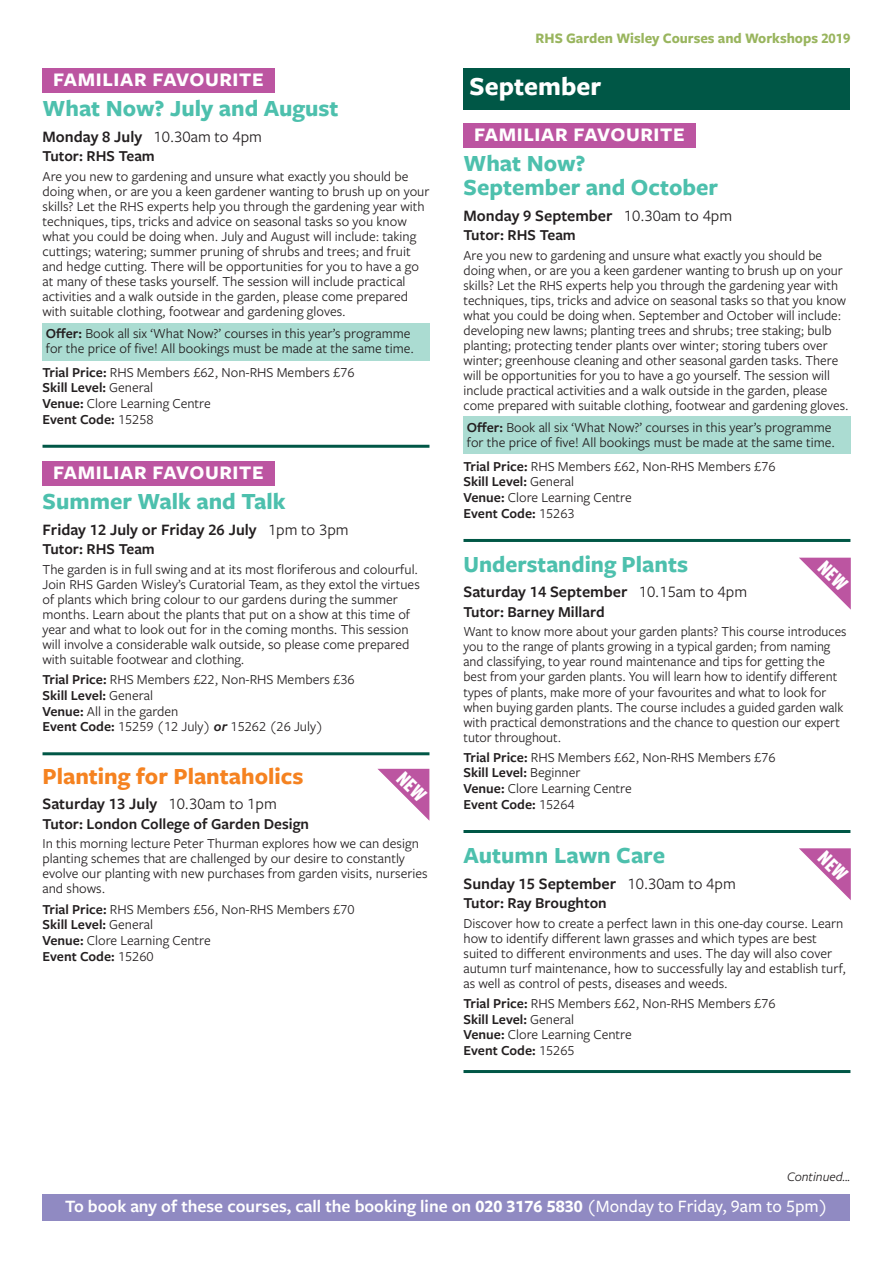
<style>
.page{position:relative;width:893px;height:1263px;background:#fff}
.page>*{position:absolute;margin:0;border:0;box-sizing:border-box;transform-origin:0 0}
.t1{font:700 27px "Freight Sans Pro";color:#fff}
.t2{font:700 24px/24px "Freight Sans Pro";color:#4dc0ad}
.t3{font:700 24px "Freight Sans Pro";color:#f58220}
.t4{font:700 19.95px "Freight Sans Pro";letter-spacing:.03em;color:#fff}
.t5{font:600 18px "Freight Sans Pro";color:#fff}
.t6{font:600 16.5px "Freight Sans Pro";color:#231f20}
.t7{font:16.5px "Freight Sans Pro";color:#231f20}
.t8{font:600 15.75px "Freight Sans Pro";color:#231f20}
.t9{font:700 15px "Freight Sans Pro";color:#99b55e}
.t10{font:14.25px/15px "Freight Sans Pro";color:#231f20}
.t11{font:italic 13.5px "Freight Sans Pro";color:#231f20}
.s1{font-weight:600}
.s2{font-weight:400}
.s3{font-weight:600;font-style:italic}
.s4{font-weight:700}
.s5{font-weight:500}
</style>
<div class="page">
<div style="left:43px;top:323px;width:387px;height:37px;background:#abdcd2"></div>
<div style="left:463px;top:416px;width:387px;height:38px;background:#abdcd2"></div>
<div style="left:43px;top:68px;width:232px;height:24px;background:#bc55a1"></div>
<hr style="left:43px;top:445px;width:386px;height:3px;background:#005746">
<div style="left:43px;top:461px;width:232px;height:24px;background:#bc55a1"></div>
<hr style="left:43px;top:752px;width:386px;height:3px;background:#005746">
<div style="left:463px;top:68px;width:387px;height:42px;background:#005746"></div>
<div style="left:463px;top:123px;width:233px;height:24px;background:#bc55a1"></div>
<hr style="left:463px;top:539px;width:387px;height:3px;background:#005746">
<hr style="left:463px;top:830px;width:387px;height:3px;background:#005746">
<hr style="left:463px;top:1070px;width:387px;height:3px;background:#005746">
<div style="left:43px;top:1194px;width:807px;height:26px;background:#908ac2"></div>
<svg style="left:799px;top:558px;width:52px;height:52px"></svg>
<svg style="left:799px;top:848px;width:52px;height:52px"></svg>
<svg style="left:378px;top:769px;width:51px;height:51px"></svg>
<h3 class="t4" style="left:53px;top:66px;width:212px">FAMILIAR FAVOURITE</h3>
<h2 class="t2" style="left:43px;top:95px;width:298px">What Now? July and August</h2>
<p class="t7" style="left:43px;top:125px;width:221px"><span class="s1">Monday 8 July</span> 10.30am to 4pm</p>
<p class="t8" style="left:43px;top:145px;width:114px">Tutor: RHS Team</p>
<p class="t10" style="left:43px;top:168px;width:388px">Are you new to gardening and unsure what exactly you should be doing when, or are you a keen gardener wanting to brush up on your skills? Let the RHS experts help you through the gardening year with techniques, tips, tricks and advice on seasonal tasks so you know what you could be doing when. July and August will include: taking cuttings; watering; summer pruning of shrubs and trees; and fruit and hedge cutting. There will be opportunities for you to have a go at many of these tasks yourself. The session will include practical activities and a walk outside in the garden, please come prepared with suitable clothing, footwear and gardening gloves.</p>
<p class="t10" style="left:46px;top:326px;width:370px"><span class="s1">Offer:</span> Book all six ‘What Now?’ courses in this year’s programme for the price of five! All bookings must be made at the same time.</p>
<p class="t10" style="left:43px;top:363px;width:314px;line-height:15.8px"><span class="s1">Trial Price:</span> RHS Members £62, Non-RHS Members £76<br><span class="s1">Skill Level:</span> General<br><span class="s1">Venue:</span> Clore Learning Centre<br><span class="s1">Event Code:</span> 15258</p>
<h3 class="t4" style="left:53px;top:459px;width:212px">FAMILIAR FAVOURITE</h3>
<h2 class="t2" style="left:43px;top:488px;width:245px">Summer Walk and Talk</h2>
<p class="t6" style="left:43px;top:518px;width:308px">Friday 12 July or Friday 26 July <span class="s2">1pm to 3pm</span></p>
<p class="t8" style="left:43px;top:538px;width:114px">Tutor: RHS Team</p>
<p class="t10" style="left:43px;top:561px;width:379px">The garden is in full swing and at its most floriferous and colourful.<br>Join RHS Garden Wisley’s Curatorial Team, as they extol the virtues of plants which bring colour to our gardens during the summer months. Learn about the plants that put on a show at this time of year and what to look out for in the coming months. This session will involve a considerable walk outside, so please come prepared with suitable footwear and clothing.</p>
<p class="t10" style="left:43px;top:671px;width:314px;line-height:15.8px"><span class="s1">Trial Price:</span> RHS Members £22, Non-RHS Members £36<br><span class="s1">Skill Level:</span> General<br><span class="s1">Venue:</span> All in the garden<br><span class="s1">Event Code:</span> 15259 (12 July) <span class="s3">or</span> 15262 (26 July)</p>
<h2 class="t3" style="left:43px;top:759px;width:262px">Planting for Plantaholics</h2>
<p class="t6" style="left:43px;top:793px;width:236px">Saturday 13 July <span class="s2">10.30am to 1pm</span></p>
<p class="t8" style="left:43px;top:813px;width:268px">Tutor: London College of Garden Design</p>
<p class="t10" style="left:43px;top:835px;width:387px">In this morning lecture Peter Thurman explores how we can design planting schemes that are challenged by our desire to constantly evolve our planting with new purchases from garden visits, nurseries and shows.</p>
<p class="t10" style="left:43px;top:900px;width:314px;line-height:15.8px"><span class="s1">Trial Price:</span> RHS Members £56, Non-RHS Members £70<br><span class="s1">Skill Level:</span> General<br><span class="s1">Venue:</span> Clore Learning Centre<br><span class="s1">Event Code:</span> 15260</p>
<p class="t9" style="left:535px;top:28px;width:316px">RHS Garden Wisley Courses and Workshops 2019</p>
<h1 class="t1" style="left:470px;top:68px;width:133px">September</h1>
<h3 class="t4" style="left:474px;top:121px;width:212px">FAMILIAR FAVOURITE</h3>
<h2 class="t2" style="left:463px;top:151px;width:256px">What Now?<br>September and October</h2>
<p class="t6" style="left:463px;top:204px;width:270px">Monday 9 September <span class="s2">10.30am to 4pm</span></p>
<p class="t8" style="left:463px;top:225px;width:114px">Tutor: RHS Team</p>
<p class="t10" style="left:463px;top:247px;width:387px">Are you new to gardening and unsure what exactly you should be doing when, or are you a keen gardener wanting to brush up on your skills? Let the RHS experts help you through the gardening year with techniques, tips, tricks and advice on seasonal tasks so that you know what you could be doing when. September and October will include: developing new lawns; planting trees and shrubs; tree staking; bulb planting; protecting tender plants over winter; storing tubers over winter; greenhouse cleaning and other seasonal garden tasks. There will be opportunities for you to have a go yourself. The session will include practical activities and a walk outside in the garden, please come prepared with suitable clothing, footwear and gardening gloves.</p>
<p class="t10" style="left:467px;top:420px;width:370px"><span class="s1">Offer:</span> Book all six ‘What Now?’ courses in this year’s programme for the price of five! All bookings must be made at the same time.</p>
<p class="t10" style="left:463px;top:458px;width:314px;line-height:15.8px"><span class="s1">Trial Price:</span> RHS Members £62, Non-RHS Members £76<br><span class="s1">Skill Level:</span> General<br><span class="s1">Venue:</span> Clore Learning Centre<br><span class="s1">Event Code:</span> 15263</p>
<h2 class="t2" style="left:463px;top:551px;width:226px">Understanding Plants</h2>
<p class="t6" style="left:463px;top:581px;width:285px">Saturday 14 September <span class="s2">10.15am to 4pm</span></p>
<p class="t8" style="left:463px;top:601px;width:143px">Tutor: Barney Millard</p>
<p class="t10" style="left:463px;top:624px;width:385px">Want to know more about your garden plants? This course introduces you to the range of plants growing in a typical garden; from naming and classifying, to year round maintenance and tips for getting the best from your garden plants. You will learn how to identify different types of plants, make more of your favourites and what to look for when buying garden plants. The course includes a guided garden walk with practical demonstrations and the chance to question our expert tutor throughout.</p>
<p class="t10" style="left:463px;top:749px;width:314px;line-height:15.8px"><span class="s1">Trial Price:</span> RHS Members £62, Non-RHS Members £76<br><span class="s1">Skill Level:</span> Beginner<br><span class="s1">Venue:</span> Clore Learning Centre<br><span class="s1">Event Code:</span> 15264</p>
<h2 class="t2" style="left:463px;top:842px;width:203px">Autumn Lawn Care</h2>
<p class="t6" style="left:463px;top:872px;width:274px">Sunday 15 September <span class="s2">10.30am to 4pm</span></p>
<p class="t8" style="left:463px;top:892px;width:145px">Tutor: Ray Broughton</p>
<p class="t10" style="left:463px;top:915px;width:384px">Discover how to create a perfect lawn in this one-day course. Learn how to identify different lawn grasses and which types are best suited to different environments and uses. The day will also cover autumn turf maintenance, how to successfully lay and establish turf, as well as control of pests, diseases and weeds.</p>
<p class="t10" style="left:463px;top:995px;width:314px;line-height:15.8px"><span class="s1">Trial Price:</span> RHS Members £62, Non-RHS Members £76<br><span class="s1">Skill Level:</span> General<br><span class="s1">Venue:</span> Clore Learning Centre<br><span class="s1">Event Code:</span> 15265</p>
<p class="t11" style="left:787px;top:1167px;width:65px">Continued...</p>
<p class="t5" style="left:65px;top:1193px;width:764px">To book any of these courses, call the booking line on <span class="s4">020 3176 5830</span> <span class="s5">(Monday to Friday, 9am to 5pm)</span></p>
</div>
